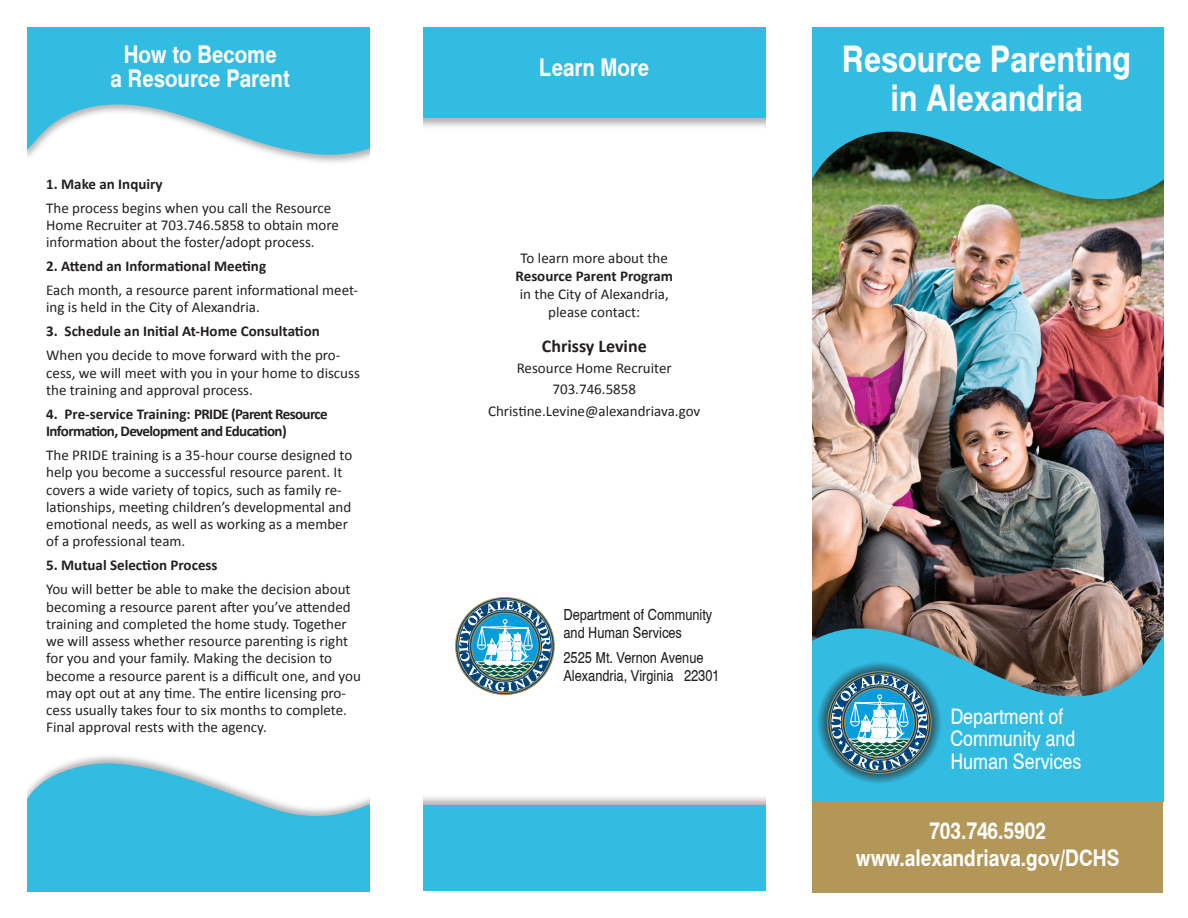
<style>
.page{position:relative;width:1188px;height:918px;background:#fff}
.page>*{position:absolute;margin:0;border:0;box-sizing:border-box;transform-origin:0 0}
.t1{font:700 36px/39px "Helvetica Cnd";color:#fff;text-align:center}
.t2{font:700 24px/24px "Helvetica Cnd";color:#fff;text-align:center}
.t3{font:700 22.5px/27px "Helvetica Cnd";color:#fff;text-align:center}
.t4{font:21px/22.5px "Helvetica Cnd";color:#fff}
.t5{font:700 18px "Calibri";color:#231f20}
.t6{font:15px/17.2px "Calibri";color:#231f20}
.t7{font:700 15px "Calibri";color:#231f20}
.t8{font:15px/18px "Helvetica Cnd";color:#231f20}
.t9{font:700 15px/17.2px "Calibri";letter-spacing:-.04em;color:#231f20}
</style>
<div class="page">
<img style="left:812px;top:212px;width:351px;height:403px">
<svg style="left:28px;top:27px;width:342px;height:128px;fill:#32bce2"></svg>
<svg style="left:28px;top:762px;width:342px;height:129px;fill:#32bce2"></svg>
<img style="left:812px;top:199px;width:351px;height:13px">
<svg style="left:812px;top:27px;width:351px;height:172px;background:#36a8bf"></svg>
<img style="left:812px;top:615px;width:351px;height:13px">
<svg style="left:812px;top:628px;width:351px;height:174px;background:#45a2bb"></svg>
<div style="left:424px;top:28px;width:342px;height:90px;background:#32bce2"></div>
<div style="left:424px;top:805px;width:342px;height:86px;background:#32bce2"></div>
<div style="left:812px;top:802px;width:351px;height:91px;background:#b39758"></div>
<div style="left:817px;top:661px;width:124px;height:123px;background:#231f20;opacity:.65"></div>
<svg style="left:827px;top:671px;width:105px;height:103px;background:#5595ac"></svg>
<svg style="left:455px;top:597px;width:100px;height:98px"></svg>
<h2 class="t2" style="left:111px;top:42px;width:181px">How to Become<br>a Resource Parent</h2>
<p class="t7" style="left:46px;top:174px;width:118px">1. Make an Inquiry</p>
<p class="t6" style="left:46px;top:199px;width:294px">The process begins when you call the Resource<br>Home Recruiter at 703.746.5858 to obtain more information about the foster/adopt process.</p>
<p class="t7" style="left:46px;top:257px;width:221px">2. Attend an Informational Meeting</p>
<p class="t6" style="left:46px;top:282px;width:314px">Each month, a resource parent informational meet&shy;ing is held in the City of Alexandria.</p>
<p class="t7" style="left:46px;top:322px;width:275px">3. Schedule an Initial At-Home Consultation</p>
<p class="t6" style="left:46px;top:347px;width:315px">When you decide to move forward with the pro&shy;cess, we will meet with you in your home to discuss the training and approval process.</p>
<p class="t9" style="left:46px;top:405px;width:283px">4. Pre-service Training: PRIDE (Parent Resource<br>Information, Development and Education)</p>
<p class="t6" style="left:46px;top:447px;width:308px">The PRIDE training is a 35-hour course designed to help you become a successful resource parent. It covers a wide variety of topics, such as family re&shy;lationships, meeting children’s developmental and emotional needs, as well as working as a member of a professional team.</p>
<p class="t7" style="left:46px;top:556px;width:173px">5. Mutual Selection Process</p>
<p class="t6" style="left:46px;top:581px;width:316px">You will better be able to make the decision about becoming a resource parent after you’ve attended training and completed the home study. Together we will assess whether resource parenting is right for you and your family. Making the decision to become a resource parent is a difficult one, and you may opt out at any time. The entire licensing pro&shy;cess usually takes four to six months to complete.<br>Final approval rests with the agency.</p>
<h2 class="t2" style="left:539px;top:55px;width:111px">Learn More</h2>
<p class="t6" style="left:521px;top:249px;width:149px">To learn more about the</p>
<p class="t7" style="left:516px;top:266px;width:159px">Resource Parent Program</p>
<p class="t6" style="left:520px;top:285px;width:151px;line-height:18px;text-align:center">in the City of Alexandria, please contact:</p>
<p class="t5" style="left:542px;top:335px;width:106px">Chrissy Levine</p>
<p class="t6" style="left:488px;top:358px;width:214px;line-height:21.3px;text-align:center">Resource Home Recruiter<br>703.746.5858<br>Christine.Levine@alexandriava.gov</p>
<p class="t8" style="left:563px;top:605px;width:150px">Department of Community and Human Services</p>
<p class="t8" style="left:563px;top:648px;width:158px">2525 Mt. Vernon Avenue<br>Alexandria, Virginia 22301</p>
<h1 class="t1" style="left:842px;top:39px;width:291px">Resource Parenting in Alexandria</h1>
<h3 class="t4" style="left:950px;top:705px;width:132px">Department of<br>Community and<br>Human Services</h3>
<h3 class="t3" style="left:856px;top:816px;width:265px">703.746.5902 www.alexandriava.gov/DCHS</h3>
</div>
